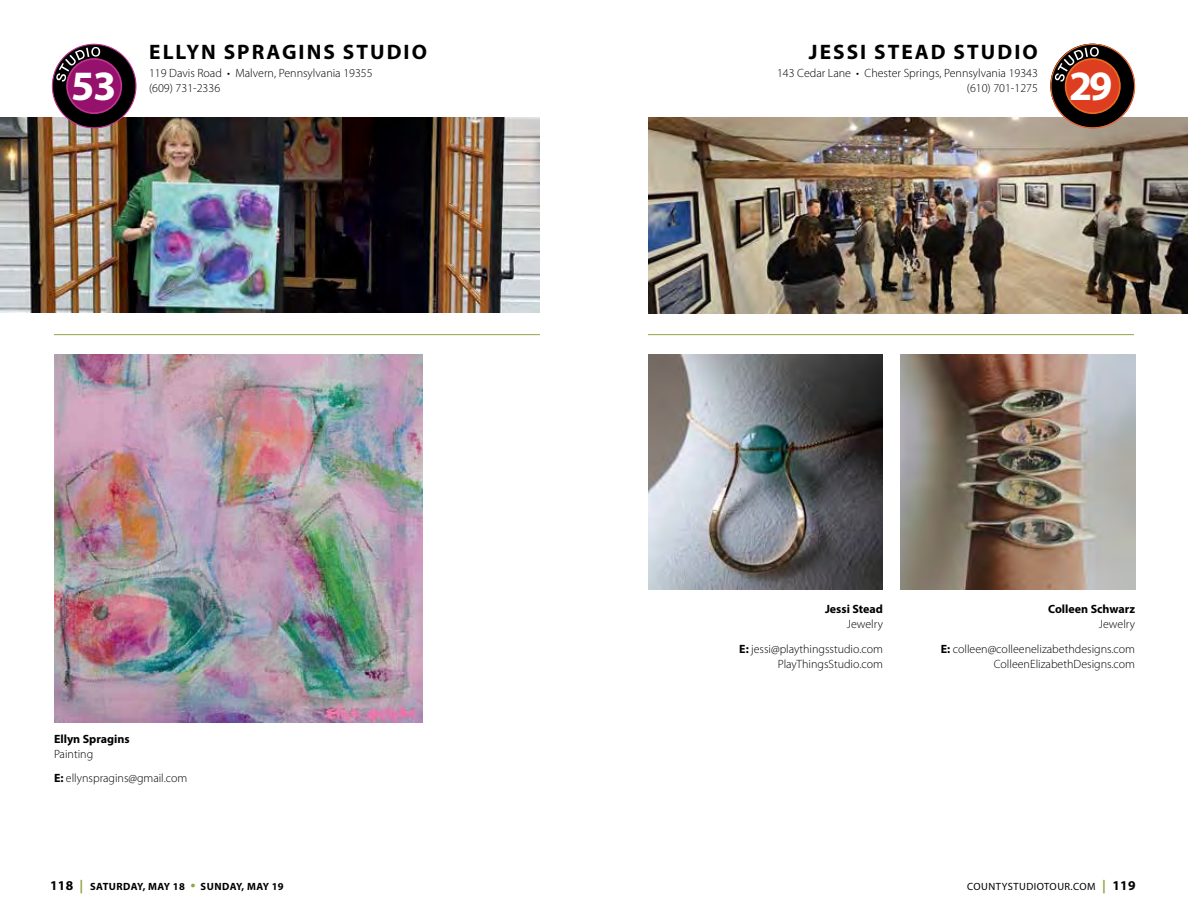
<style>
.page{position:relative;width:1188px;height:918px;background:#fff}
.page>*{position:absolute;margin:0;border:0;box-sizing:border-box;transform-origin:0 0}
.t1{font:700 42px "Myriad Pro";color:#fff}
.t2{font:700 21px "Myriad Pro";letter-spacing:.095em;color:#000}
.t3{font:300 12px/24.8px "Myriad Pro";color:#000;text-align:right}
.t4{font:700 12px "Myriad Pro";color:#000}
.t5{font:700 10.5px "Myriad Pro";letter-spacing:.035em;color:#000}
.t6{font:10.5px "Myriad Pro";letter-spacing:.045em;color:#000}
.s1{font-weight:700}
.s2{font-size:13.5px}
.s3{font-size:13.5px;color:#93a444}
.s4{font-weight:300;font-size:21px;color:#93a444}
.s5{font-weight:700;font-size:13.5px;color:#93a444}
.s6{font-weight:700;font-size:13.5px}
</style>
<div class="page">
<img style="left:648px;top:118px;width:540px;height:195px">
<img style="left:900px;top:354px;width:235px;height:235px">
<img style="left:648px;top:354px;width:235px;height:235px">
<hr style="left:648px;top:334px;width:486px;height:1px;background:#93a444">
<div style="left:1050px;top:44px;width:84px;height:83px;background:#000;border-radius:50%"></div>
<div style="left:1066px;top:59px;width:54px;height:54px;background:#dd3e20;border-radius:50%"></div>
<div style="left:1065px;top:58px;width:56px;height:56px;border:2px solid #eb6d24;border-radius:50%"></div>
<svg style="left:1055px;top:47px;width:44px;height:35px"></svg>
<img style="left:0;top:117px;width:540px;height:196px">
<img style="left:54px;top:354px;width:368px;height:369px">
<hr style="left:54px;top:334px;width:486px;height:1px;background:#93a444">
<div style="left:52px;top:44px;width:84px;height:84px;background:#000;border-radius:50%"></div>
<div style="left:67px;top:59px;width:54px;height:54px;background:#95116c;border-radius:50%"></div>
<div style="left:66px;top:58px;width:56px;height:56px;border:2px solid #c13593;border-radius:50%"></div>
<svg style="left:56px;top:47px;width:44px;height:35px"></svg>
<h1 class="t1" style="left:71px;top:58px;width:47px">53</h1>
<h2 class="t2" style="left:149px;top:38px;width:279px">ELLYN SPRAGINS STUDIO</h2>
<p class="t3" style="left:149px;top:66px;width:225px;line-height:15px;text-align:left">119 Davis Road • Malvern, Pennsylvania 19355 (609) 731-2336</p>
<p class="t4" style="left:54px;top:731px;width:77px">Ellyn Spragins</p>
<p class="t3" style="left:54px;top:741px;width:135px;text-align:left">Painting<br><span class="s1">E:</span> ellynspragins@gmail.com</p>
<p class="t5" style="left:50px;top:879px;width:235px"><span class="s2">118</span> <span class="s3">|</span> SATURDAY, MAY 18 <span class="s4">•</span> SUNDAY, MAY 19</p>
<h2 class="t2" style="left:809px;top:38px;width:230px">JESSI STEAD STUDIO</h2>
<p class="t3" style="left:777px;top:66px;width:262px;line-height:15px">143 Cedar Lane • Chester Springs, Pennsylvania 19343 (610) 701-1275</p>
<h1 class="t1" style="left:1069px;top:58px;width:46px">29xx</h1>
<p class="t4" style="left:825px;top:602px;width:59px">Jessi Stead</p>
<p class="t3" style="left:739px;top:612px;width:145px">Jewelry<br><span class="s1">E:</span> jessi@playthingsstudio.com</p>
<p class="t3" style="left:778px;top:652px;width:107px">PlayThingsStudio.com</p>
<p class="t4" style="left:1048px;top:601px;width:88px">Colleen Schwarz</p>
<p class="t3" style="left:941px;top:612px;width:196px">Jewelry<br><span class="s1">E:</span> colleen@colleenelizabethdesigns.com</p>
<p class="t3" style="left:994px;top:651px;width:143px">ColleenElizabethDesigns.com</p>
<p class="t6" style="left:967px;top:880px;width:170px">COUNTYSTUDIOTOUR.COM <span class="s5">|</span> <span class="s6">119</span></p>
</div>
